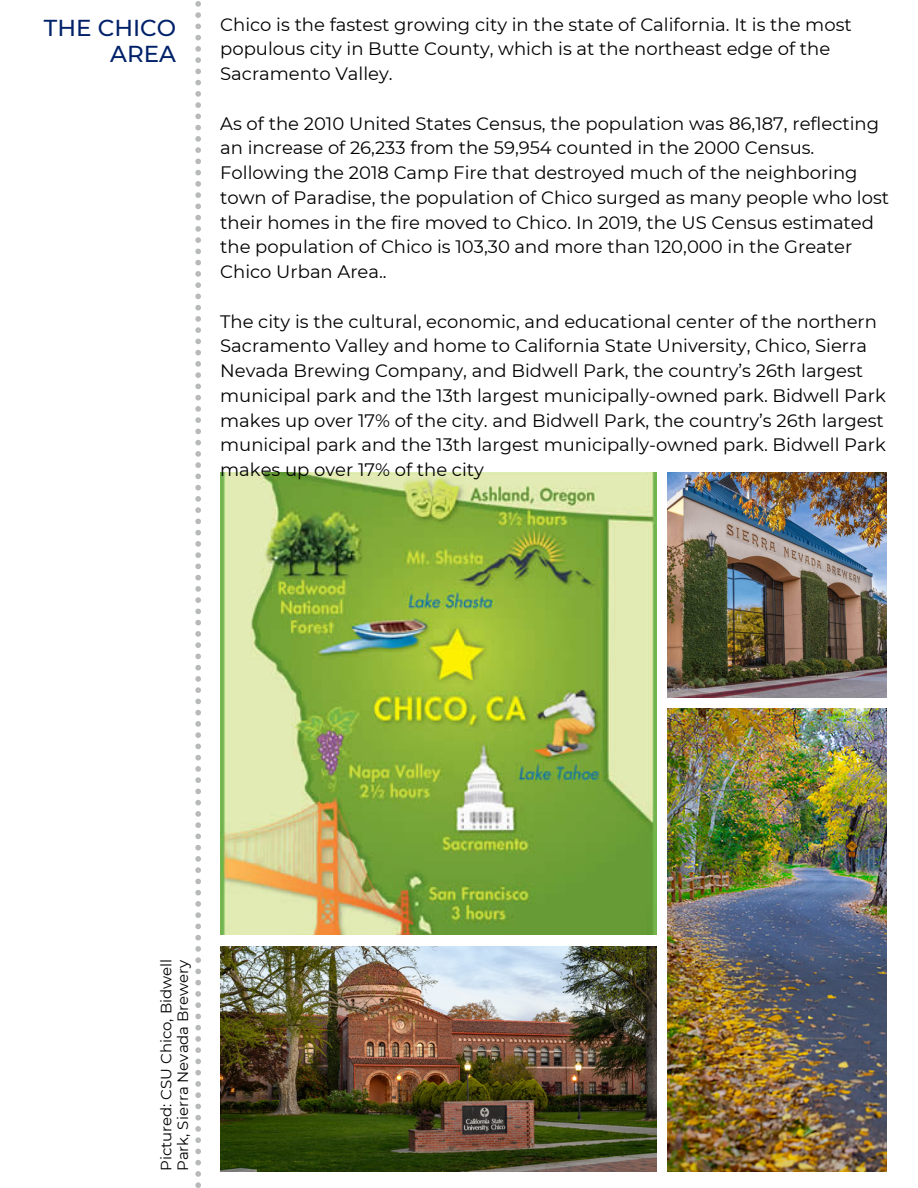
<style>
.page{position:relative;width:918px;height:1188px;background:#fff}
.page>*{position:absolute;margin:0;border:0;box-sizing:border-box;transform-origin:0 0}
.t1{font:500 22.95px/25.8px "Montserrat";color:#012169;text-align:right}
.t2{font:18px/24.8px "Montserrat";color:#000}
.t3{font:14.85px/16.8px "Montserrat";color:#000}
</style>
<div class="page">
<img style="left:220px;top:473px;width:437px;height:462px">
<img style="left:668px;top:473px;width:218px;height:225px">
<img style="left:668px;top:709px;width:218px;height:462px">
<img style="left:220px;top:946px;width:437px;height:225px">
<svg style="left:195px;top:1px;width:6px;height:1187px"></svg>
<h2 class="t1" style="left:44px;top:15px;width:134px">THE CHICO<br>AREA</h2>
<h1 class="t2" style="left:220px;top:12px;width:633px">Chico is the fastest growing city in the state of California. It is the most populous city in Butte County, which is at the northeast edge of the<br>Sacramento Valley.</h1>
<p class="t2" style="left:220px;top:111px;width:670px">As of the 2010 United States Census, the population was 86,187, reflecting an increase of 26,233 from the 59,954 counted in the 2000 Census.<br>Following the 2018 Camp Fire that destroyed much of the neighboring town of Paradise, the population of Chico surged as many people who lost their homes in the fire moved to Chico. In 2019, the US Census estimated the population of Chico is 103,30 and more than 120,000 in the Greater Chico Urban Area..</p>
<h2 class="t2" style="left:220px;top:309px;width:667px">The city is the cultural, economic, and educational center of the northern Sacramento Valley and home to California State University, Chico, Sierra Nevada Brewing Company, and Bidwell Park, the country’s 26th largest municipal park and the 13th largest municipally-owned park. Bidwell Park makes up over 17% of the city. and Bidwell Park, the country’s 26th largest municipal park and the 13th largest municipally-owned park. Bidwell Park makes up over 17% of the city</h2>
<h2 class="t3" style="left:158px;top:1171px;width:214px;rotate:-90deg">Pictured: CSU Chico, Bidwell<br>Park, Sierra Nevada Brewery</h2>
</div>
